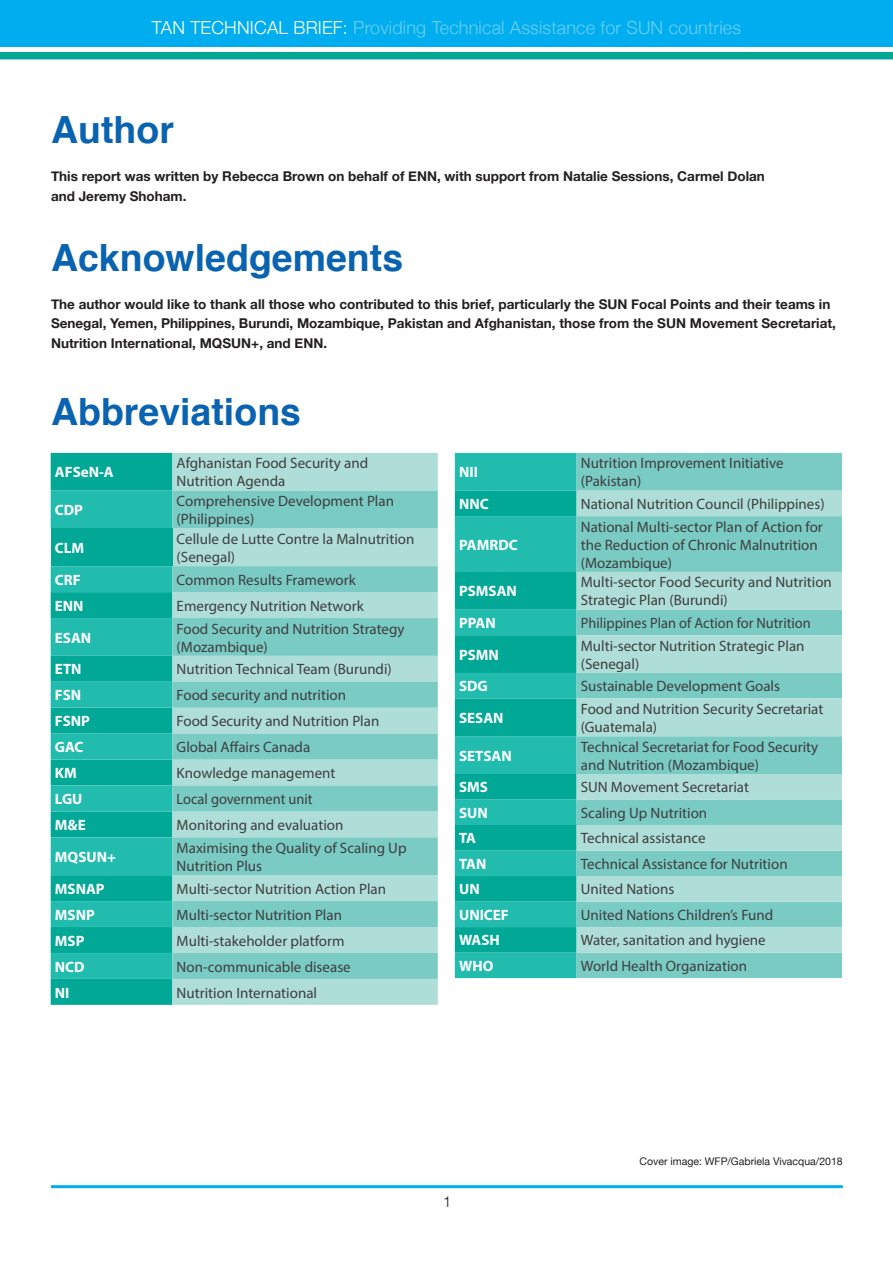
<style>
.page{position:relative;width:893px;height:1263px;background:#fff}
.page>*{position:absolute;margin:0;border:0;box-sizing:border-box;transform-origin:0 0}
.t1{font:700 37.5px "Helvetica";color:#0a63b0}
.t2{font:300 18px "Helvetica Neue";letter-spacing:.01em;color:#6bcff6}
.TABLE_BODY_CELL{font:15px/18px "Myriad Pro";color:#3e3e3f}
.TABLE_BODY_CELL-2{font:700 15px "Myriad Pro";color:#fff}
.TABLE_BODY_CELL-3{font:15px "Myriad Pro";color:#3e3e3f;scale:.96 1}
.t3{font:300 15px "Helvetica";color:#231f20}
.t4{font:700 13.5px/19.5px "Helvetica Neue";color:#231f20}
.t5{font:10.5px "Helvetica Neue";color:#231f20}
.s1{color:#fff}
</style>
<div class="page">
<div style="left:0;top:0;width:893px;height:47px;background:#00aeef"></div>
<hr style="left:51px;top:1185px;width:792px;height:3px;background:#00aeef">
<div style="left:0;top:52px;width:893px;height:7px;background:#00a895"></div>
<div style="left:51px;top:453px;width:121px;height:552px;background:#00a895"></div>
<div style="left:172px;top:453px;width:266px;height:552px;background:#afded9"></div>
<svg style="left:51px;top:491px;width:121px;height:488px;background:#15b4a5"></svg>
<svg style="left:172px;top:491px;width:266px;height:488px;background:#92d3cd"></svg>
<div style="left:51px;top:528px;width:121px;height:38px;background:#00a895"></div>
<div style="left:455px;top:453px;width:122px;height:525px;background:#22bcaf"></div>
<div style="left:577px;top:453px;width:265px;height:525px;background:#7acbc4"></div>
<svg style="left:455px;top:491px;width:122px;height:461px;background:#11b1a1"></svg>
<svg style="left:577px;top:491px;width:265px;height:461px;background:#96d5cf"></svg>
<p class="t2" style="left:152px;top:13px;width:591px"><span class="s1">TAN TECHNICAL BRIEF:</span> Providing Technical Assistance for SUN countries</p>
<p class="t1" style="left:51px;top:99px;width:124px">Author</p>
<p class="t4" style="left:51px;top:167px;width:715px">This report was written by Rebecca Brown on behalf of ENN, with support from Natalie Sessions, Carmel Dolan and Jeremy Shoham.</p>
<p class="t1" style="left:51px;top:227px;width:354px">Acknowledgements</p>
<p class="t4" style="left:51px;top:295px;width:786px">The author would like to thank all those who contributed to this brief, particularly the SUN Focal Points and their teams in<br>Senegal, Yemen, Philippines, Burundi, Mozambique, Pakistan and Afghanistan, those from the SUN Movement Secretariat,<br>Nutrition International, MQSUN+, and ENN.</p>
<p class="t1" style="left:51px;top:382px;width:252px">Abbreviations</p>
<p class="TABLE_BODY_CELL-2" style="left:55px;top:463px;width:60px">AFSeN-A</p>
<p class="TABLE_BODY_CELL" style="left:177px;top:454px;width:193px">Afghanistan Food Security and<br>Nutrition Agenda</p>
<p class="TABLE_BODY_CELL-2" style="left:55px;top:500px;width:30px">CDP</p>
<p class="TABLE_BODY_CELL" style="left:177px;top:492px;width:219px">Comprehensive Development Plan (Philippines)</p>
<p class="TABLE_BODY_CELL-2" style="left:55px;top:538px;width:31px">CLM</p>
<p class="TABLE_BODY_CELL" style="left:177px;top:530px;width:239px">Cellule de Lutte Contre la Malnutrition (Senegal)</p>
<p class="TABLE_BODY_CELL-2" style="left:55px;top:570px;width:27px">CRF</p>
<p class="TABLE_BODY_CELL" style="left:177px;top:570px;width:181px">Common Results Framework</p>
<p class="TABLE_BODY_CELL-2" style="left:55px;top:596px;width:30px">ENN</p>
<p class="TABLE_BODY_CELL" style="left:177px;top:596px;width:189px">Emergency Nutrition Network</p>
<p class="TABLE_BODY_CELL-2" style="left:55px;top:628px;width:38px">ESAN</p>
<p class="TABLE_BODY_CELL" style="left:177px;top:619px;width:229px">Food Security and Nutrition Strategy (Mozambique)</p>
<p class="TABLE_BODY_CELL-2" style="left:55px;top:659px;width:28px">ETN</p>
<p class="TABLE_BODY_CELL" style="left:177px;top:660px;width:217px">Nutrition Technical Team (Burundi)</p>
<p class="TABLE_BODY_CELL-2" style="left:55px;top:685px;width:28px">FSN</p>
<p class="TABLE_BODY_CELL" style="left:177px;top:686px;width:171px">Food security and nutrition</p>
<p class="TABLE_BODY_CELL-2" style="left:55px;top:711px;width:37px">FSNP</p>
<p class="TABLE_BODY_CELL" style="left:177px;top:712px;width:204px">Food Security and Nutrition Plan</p>
<p class="TABLE_BODY_CELL-2" style="left:55px;top:737px;width:30px">GAC</p>
<p class="TABLE_BODY_CELL" style="left:177px;top:738px;width:135px">Global Affairs Canada</p>
<p class="TABLE_BODY_CELL-2" style="left:55px;top:763px;width:23px">KM</p>
<p class="TABLE_BODY_CELL" style="left:177px;top:764px;width:160px">Knowledge management</p>
<p class="TABLE_BODY_CELL-2" style="left:55px;top:789px;width:29px">LGU</p>
<p class="TABLE_BODY_CELL-3" style="left:177px;top:790px;width:143px">Local government unit</p>
<p class="TABLE_BODY_CELL-2" style="left:55px;top:815px;width:32px">M&amp;E</p>
<p class="TABLE_BODY_CELL" style="left:177px;top:816px;width:168px">Monitoring and evaluation</p>
<p class="TABLE_BODY_CELL-2" style="left:55px;top:847px;width:63px">MQSUN+</p>
<p class="TABLE_BODY_CELL" style="left:177px;top:839px;width:231px">Maximising the Quality of Scaling Up<br>Nutrition Plus</p>
<p class="TABLE_BODY_CELL-2" style="left:55px;top:879px;width:51px">MSNAP</p>
<p class="TABLE_BODY_CELL" style="left:177px;top:879px;width:211px">Multi-sector Nutrition Action Plan</p>
<p class="TABLE_BODY_CELL-2" style="left:55px;top:905px;width:41px">MSNP</p>
<p class="TABLE_BODY_CELL" style="left:177px;top:905px;width:167px">Multi-sector Nutrition Plan</p>
<p class="TABLE_BODY_CELL-2" style="left:55px;top:931px;width:31px">MSP</p>
<p class="TABLE_BODY_CELL" style="left:177px;top:931px;width:169px">Multi-stakeholder platform</p>
<p class="TABLE_BODY_CELL-2" style="left:55px;top:957px;width:31px">NCD</p>
<p class="TABLE_BODY_CELL" style="left:177px;top:957px;width:176px">Non-communicable disease</p>
<p class="TABLE_BODY_CELL-2" style="left:55px;top:983px;width:16px">NI</p>
<p class="TABLE_BODY_CELL" style="left:177px;top:983px;width:142px">Nutrition International</p>
<p class="TABLE_BODY_CELL-2" style="left:459px;top:463px;width:20px">NII</p>
<p class="TABLE_BODY_CELL" style="left:581px;top:454px;width:204px">Nutrition Improvement Initiative (Pakistan)</p>
<p class="TABLE_BODY_CELL-2" style="left:459px;top:494px;width:31px">NNC</p>
<p class="TABLE_BODY_CELL" style="left:581px;top:495px;width:245px">National Nutrition Council (Philippines)</p>
<p class="TABLE_BODY_CELL-2" style="left:459px;top:535px;width:60px">PAMRDC</p>
<p class="TABLE_BODY_CELL" style="left:581px;top:517px;width:244px">National Multi-sector Plan of Action for the Reduction of Chronic Malnutrition (Mozambique)</p>
<p class="TABLE_BODY_CELL-2" style="left:459px;top:582px;width:59px">PSMSAN</p>
<p class="TABLE_BODY_CELL" style="left:581px;top:573px;width:253px">Multi-sector Food Security and Nutrition<br>Strategic Plan (Burundi)</p>
<p class="TABLE_BODY_CELL-2" style="left:459px;top:613px;width:38px">PPAN</p>
<p class="TABLE_BODY_CELL-3" style="left:581px;top:614px;width:241px">Philippines Plan of Action for Nutrition</p>
<p class="TABLE_BODY_CELL-2" style="left:459px;top:645px;width:41px">PSMN</p>
<p class="TABLE_BODY_CELL" style="left:581px;top:636px;width:225px">Multi-sector Nutrition Strategic Plan (Senegal)</p>
<p class="TABLE_BODY_CELL-2" style="left:459px;top:676px;width:30px">SDG</p>
<p class="TABLE_BODY_CELL" style="left:581px;top:677px;width:201px">Sustainable Development Goals</p>
<p class="TABLE_BODY_CELL-2" style="left:459px;top:708px;width:46px">SESAN</p>
<p class="TABLE_BODY_CELL" style="left:581px;top:700px;width:244px">Food and Nutrition Security Secretariat (Guatemala)</p>
<p class="TABLE_BODY_CELL-2" style="left:459px;top:746px;width:54px">SETSAN</p>
<p class="TABLE_BODY_CELL" style="left:581px;top:737px;width:239px">Technical Secretariat for Food Security and Nutrition (Mozambique)</p>
<p class="TABLE_BODY_CELL-2" style="left:459px;top:777px;width:30px">SMS</p>
<p class="TABLE_BODY_CELL" style="left:581px;top:778px;width:170px">SUN Movement Secretariat</p>
<p class="TABLE_BODY_CELL-2" style="left:459px;top:803px;width:30px">SUN</p>
<p class="TABLE_BODY_CELL" style="left:581px;top:804px;width:128px">Scaling Up Nutrition</p>
<p class="TABLE_BODY_CELL-2" style="left:459px;top:828px;width:18px">TA</p>
<p class="TABLE_BODY_CELL" style="left:581px;top:829px;width:126px">Technical assistance</p>
<p class="TABLE_BODY_CELL-2" style="left:459px;top:854px;width:29px">TAN</p>
<p class="TABLE_BODY_CELL" style="left:581px;top:855px;width:208px">Technical Assistance for Nutrition</p>
<p class="TABLE_BODY_CELL-2" style="left:459px;top:879px;width:22px">UN</p>
<p class="TABLE_BODY_CELL" style="left:581px;top:880px;width:95px">United Nations</p>
<p class="TABLE_BODY_CELL-2" style="left:459px;top:905px;width:51px">UNICEF</p>
<p class="TABLE_BODY_CELL" style="left:581px;top:906px;width:194px">United Nations Children’s Fund</p>
<p class="TABLE_BODY_CELL-2" style="left:459px;top:931px;width:42px">WASH</p>
<p class="TABLE_BODY_CELL" style="left:581px;top:931px;width:186px">Water, sanitation and hygiene</p>
<p class="TABLE_BODY_CELL-2" style="left:459px;top:956px;width:36px">WHO</p>
<p class="TABLE_BODY_CELL" style="left:581px;top:957px;width:168px">World Health Organization</p>
<p class="t3" style="left:443px;top:1189px;width:10px">1</p>
<p class="t5" style="left:640px;top:1153px;width:205px">Cover image: WFP/Gabriela Vivacqua/2018</p>
</div>
